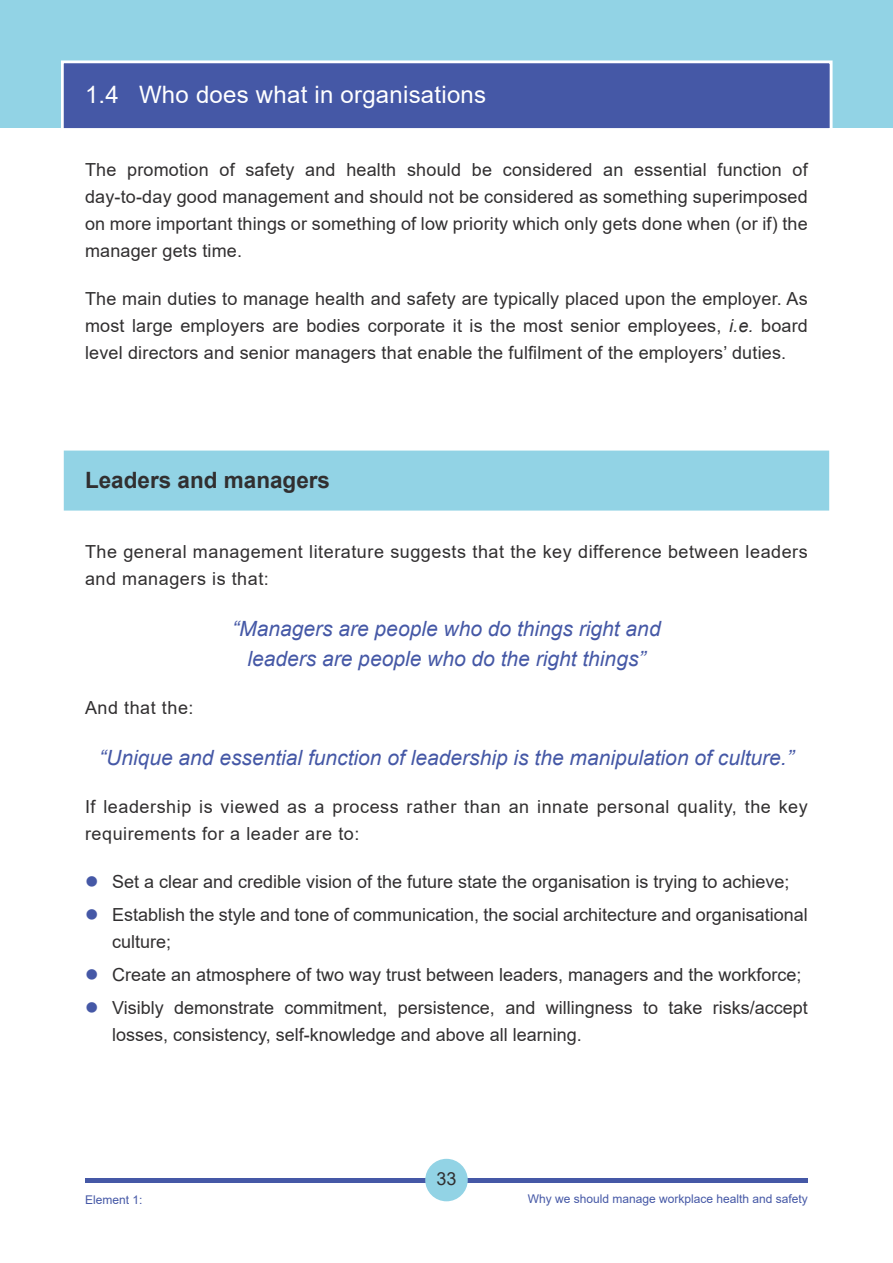
<style>
.page{position:relative;width:893px;height:1263px;background:#fff}
.page>*{position:absolute;margin:0;border:0;box-sizing:border-box;transform-origin:0 0}
.Chapter_title_H1{font:24px "Arial";letter-spacing:.01em;color:#fff}
.Subheading_H2{font:700 22.5px "Arial";color:#312f30}
.quote{font:italic 21px/30px "Arial";color:#4558a6;text-align:center}
.main_body_text{font:18px/27px "Arial";color:#312f30;text-align:justify}
.main_body_text-2{font:18px/27px "Arial";letter-spacing:.03em;color:#312f30}
.t1{font:12px "Arial";color:#4558a6}
.s1{font-style:italic}
</style>
<div class="page">
<hr style="left:85px;top:1178px;width:723px;height:4px;background:#4558a6">
<div style="left:425px;top:1159px;width:43px;height:42px;background:#92d3e5;border-radius:50%"></div>
<div style="left:0;top:0;width:893px;height:128px;background:#92d3e5"></div>
<svg style="left:61px;top:60px;width:772px;height:69px"></svg>
<div style="left:64px;top:64px;width:765px;height:64px;background:#4558a6"></div>
<div style="left:64px;top:451px;width:765px;height:60px;background:#92d3e5"></div>
<p class="Chapter_title_H1" style="left:85px;top:78px;width:403px">1.4 Who does what in organisations</p>
<p class="main_body_text" style="left:85px;top:156px;width:724px">The promotion of safety and health should be considered an essential function of day-to-day good management and should not be considered as something superimposed on more important things or something of low priority which only gets done when (or if) the manager gets time.</p>
<p class="main_body_text" style="left:85px;top:285px;width:724px">The main duties to manage health and safety are typically placed upon the employer. As most large employers are bodies corporate it is the most senior employees, <span class="s1">i.e.</span> board level directors and senior managers that enable the fulfilment of the employers’ duties.</p>
<p class="Subheading_H2" style="left:85px;top:464px;width:247px">Leaders and managers</p>
<p class="main_body_text-2" style="left:85px;top:538px;width:724px">The general management literature suggests that the key difference between leaders and managers is that:</p>
<p class="quote" style="left:232px;top:613px;width:430px">“Managers are people who do things right and leaders are people who do the right things”</p>
<p class="main_body_text-2" style="left:85px;top:694px;width:110px">And that the:</p>
<p class="quote" style="left:99px;top:742px;width:696px">“Unique and essential function of leadership is the manipulation of culture.”</p>
<p class="main_body_text-2" style="left:85px;top:793px;width:724px">If leadership is viewed as a process rather than an innate personal quality, the key requirements for a leader are to:</p>
<p class="main_body_text" style="left:112px;top:868px;width:679px">Set a clear and credible vision of the future state the organisation is trying to achieve;</p>
<p class="main_body_text" style="left:112px;top:901px;width:697px">Establish the style and tone of communication, the social architecture and organisational culture;</p>
<p class="main_body_text" style="left:112px;top:961px;width:691px">Create an atmosphere of two way trust between leaders, managers and the workforce;</p>
<p class="main_body_text" style="left:112px;top:994px;width:697px">Visibly demonstrate commitment, persistence, and willingness to take risks/accept losses, consistency, self-knowledge and above all learning.</p>
<p class="main_body_text" style="left:436px;top:1165px;width:22px">33</p>
<p class="t1" style="left:85px;top:1191px;width:59px">Element 1:</p>
<p class="t1" style="left:528px;top:1190px;width:282px">Why we should manage workplace health and safety</p>
</div>
